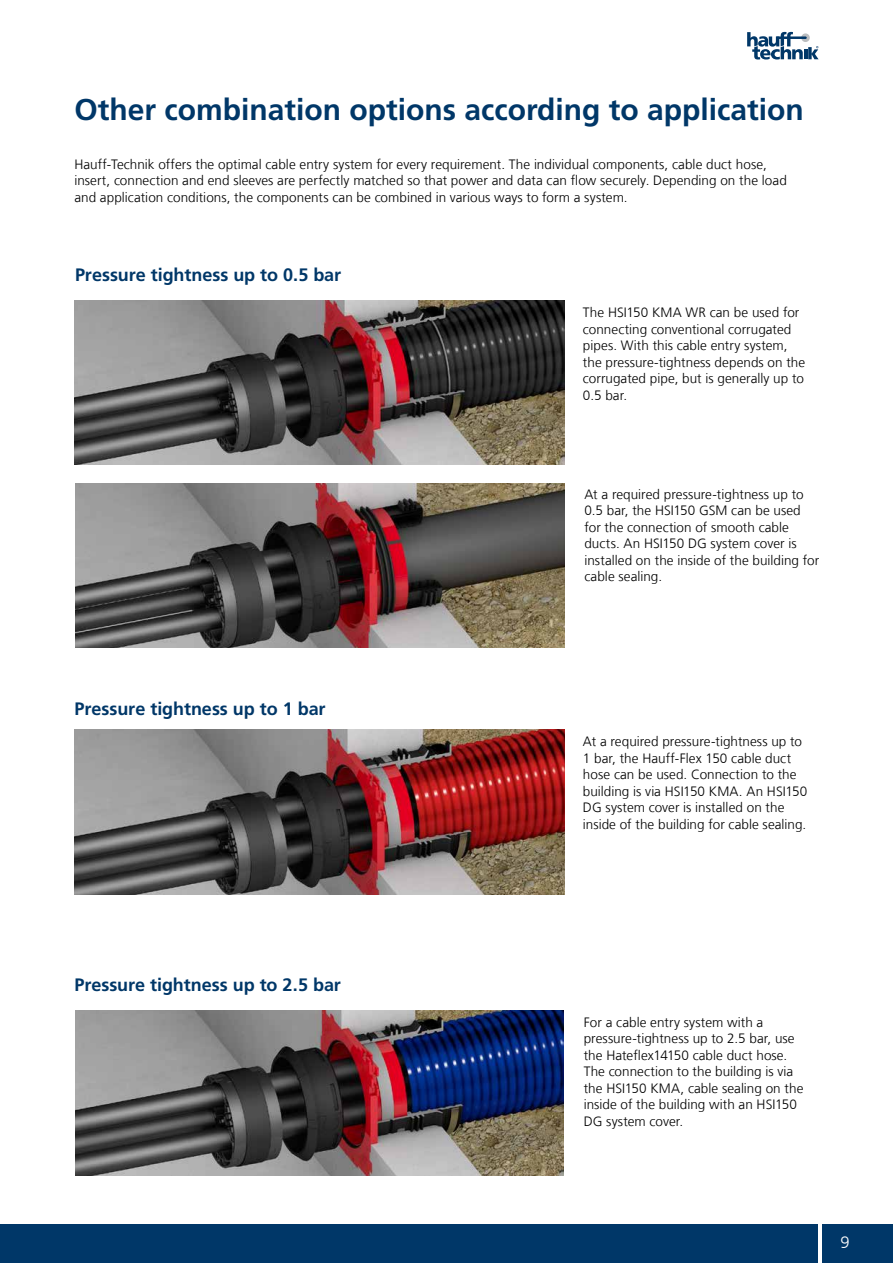
<style>
.page{position:relative;width:893px;height:1263px;background:#fff}
.page>*{position:absolute;margin:0;border:0;box-sizing:border-box;transform-origin:0 0}
.t1{font:700 30px "Frutigerfor Hauff";color:#003768}
.t2{font:700 18px "Frutigerfor Hauff";letter-spacing:-.005em;color:#003768}
.t3{font:300 16.5px "Frutigerfor Hauff";color:#fff}
.t4{font:300 13.5px/16.5px "Frutigerfor Hauff";letter-spacing:.005em;color:#000}
</style>
<div class="page">
<div style="left:0;top:1225px;width:893px;height:38px;background:#003768"></div>
<hr style="left:819px;top:1213px;width:3px;height:50px;background:#fff">
<svg style="left:747px;top:32px;width:72px;height:28px"></svg>
<img style="left:74px;top:301px;width:490px;height:164px">
<img style="left:75px;top:484px;width:489px;height:163px">
<img style="left:74px;top:729px;width:490px;height:166px">
<img style="left:75px;top:1010px;width:489px;height:165px">
<h1 class="t1" style="left:74px;top:91px;width:731px">Other combination options according to application</h1>
<p class="t4" style="left:74px;top:156px;width:714px">Hauff-Technik offers the optimal cable entry system for every requirement. The individual components, cable duct hose, insert, connection and end sleeves are perfectly matched so that power and data can flow securely. Depending on the load and application conditions, the components can be combined in various ways to form a system.</p>
<h2 class="t2" style="left:75px;top:264px;width:268px">Pressure tightness up to 0.5 bar</h2>
<h2 class="t2" style="left:75px;top:698px;width:252px">Pressure tightness up to 1 bar</h2>
<p class="t4" style="left:583px;top:304px;width:224px">The HSI150 KMA WR can be used for connecting conventional corrugated pipes. With this cable entry system, the pressure-tightness depends on the corrugated pipe, but is generally up to<br>0.5 bar.</p>
<p class="t4" style="left:584px;top:486px;width:236px">At a required pressure-tightness up to 0.5 bar, the HSI150 GSM can be used for the connection of smooth cable ducts. An HSI150 DG system cover is installed on the inside of the building for cable sealing.</p>
<p class="t4" style="left:583px;top:733px;width:226px">At a required pressure-tightness up to 1 bar, the Hauff-Flex 150 cable duct hose can be used. Connection to the building is via HSI150 KMA. An HSI150<br>DG system cover is installed on the inside of the building for cable sealing.</p>
<h2 class="t2" style="left:74px;top:973px;width:268px">Pressure tightness up to 2.5 bar</h2>
<p class="t4" style="left:584px;top:1014px;width:221px">For a cable entry system with a pressure-tightness up to 2.5 bar, use the Hateflex14150 cable duct hose.<br>The connection to the building is via the HSI150 KMA, cable sealing on the inside of the building with an HSI150<br>DG system cover.</p>
<p class="t3" style="left:840px;top:1232px;width:11px">9</p>
</div>
